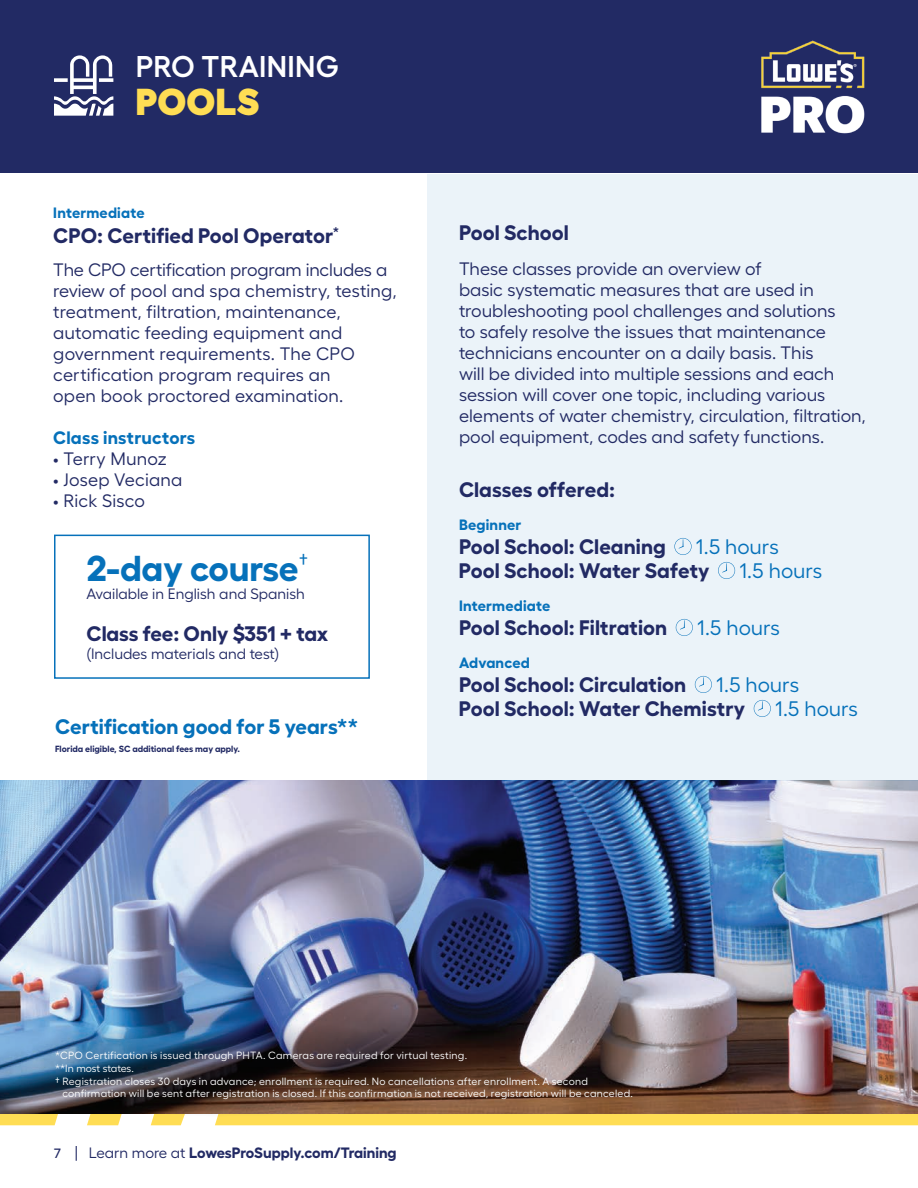
<style>
.page{position:relative;width:918px;height:1188px;background:#fff}
.page>*{position:absolute;margin:0;border:0;box-sizing:border-box;transform-origin:0 0}
.t1{font:900 37.5px "Fellix";letter-spacing:.01em;color:#ffdd54}
.t2{font:700 36px "Fellix";letter-spacing:-.005em;color:#0671ba}
.t3{font:600 30px "Fellix";letter-spacing:.01em;color:#fff}
.t4{font:700 21px "Fellix";color:#222a64}
.t5{font:21px "Fellix";letter-spacing:-.005em;color:#0671ba}
.t6{font:700 21px "Fellix";letter-spacing:.005em;color:#0671ba}
.t7{font:18px/21px "Fellix";color:#222a64}
.t8{font:700 18px "Fellix";letter-spacing:.015em;color:#0671ba}
.t9{font:15px "Fellix";color:#222a64}
.t10{font:700 15px "Fellix";letter-spacing:.01em;color:#0671ba}
.t11{font:700 15px "Fellix";color:#222a64}
.t12{font:10.5px "Fellix";letter-spacing:.02em;color:#fff}
.t13{font:10.5px "Fellix";letter-spacing:-.005em;color:#fff}
.t14{font:700 9px "Fellix";color:#222a64}
.s1{font-weight:500;font-size:13.5px}
.s2{font-weight:400}
</style>
<div class="page">
<svg style="left:87px;top:1117px;width:34px;height:8px"></svg>
<svg style="left:151px;top:1117px;width:33px;height:8px"></svg>
<svg style="left:0;top:1117px;width:57px;height:8px"></svg>
<div style="left:215px;top:1114px;width:703px;height:11px;background:#ffdd54"></div>
<img style="left:0;top:781px;width:918px;height:333px">
<div style="left:427px;top:174px;width:491px;height:607px;background:#ebf3f9"></div>
<img style="left:0;top:1024px;width:472px;height:93px">
<div style="left:0;top:0;width:918px;height:173px;background:#222a64"></div>
<img style="left:761px;top:40px;width:104px;height:94px">
<div style="left:54px;top:535px;width:316px;height:144px;border:2px solid #0671ba"></div>
<svg style="left:674px;top:538px;width:18px;height:17px"></svg>
<svg style="left:718px;top:562px;width:17px;height:17px"></svg>
<svg style="left:676px;top:619px;width:17px;height:17px"></svg>
<svg style="left:695px;top:676px;width:17px;height:17px"></svg>
<svg style="left:754px;top:700px;width:17px;height:17px"></svg>
<svg style="left:54px;top:55px;width:59px;height:61px"></svg>
<h3 class="t3" style="left:136px;top:43px;width:205px">PRO TRAINING</h3>
<h1 class="t1" style="left:136px;top:70px;width:125px">POOLS</h1>
<p class="t10" style="left:53px;top:200px;width:93px">Intermediate</p>
<p class="t4" style="left:53px;top:218px;width:287px">CPO: Certified Pool Operator<sup>*</sup></p>
<p class="t7" style="left:53px;top:257px;width:345px">The CPO certification program includes a review of pool and spa chemistry, testing, treatment, filtration, maintenance, automatic feeding equipment and government requirements. The CPO certification program requires an<br>open book proctored examination.</p>
<p class="t8" style="left:53px;top:424px;width:144px">Class instructors</p>
<p class="t7" style="left:53px;top:447px;width:115px">• Terry Munoz</p>
<p class="t7" style="left:53px;top:468px;width:130px">• Josep Veciana</p>
<p class="t7" style="left:53px;top:489px;width:93px">• Rick Sisco</p>
<h2 class="t2" style="left:87px;top:540px;width:223px">2-day course<sup>†</sup></h2>
<p class="t9" style="left:87px;top:582px;width:220px">Available in English and Spanish</p>
<p class="t4" style="left:87px;top:617px;width:243px">Class fee: Only $351 + tax</p>
<p class="t9" style="left:87px;top:642px;width:194px">(Includes materials and test)</p>
<p class="t6" style="left:55px;top:710px;width:305px">Certification good for 5 years**</p>
<p class="t14" style="left:55px;top:741px;width:187px">Florida eligible, SC additional fees may apply.</p>
<p class="t4" style="left:459px;top:216px;width:111px">Pool School</p>
<p class="t7" style="left:459px;top:256px;width:408px">These classes provide an overview of<br>basic systematic measures that are used in troubleshooting pool challenges and solutions<br>to safely resolve the issues that maintenance technicians encounter on a daily basis. This<br>will be divided into multiple sessions and each session will cover one topic, including various elements of water chemistry, circulation, filtration, pool equipment, codes and safety functions.</p>
<p class="t4" style="left:459px;top:472px;width:158px">Classes offered:</p>
<p class="t10" style="left:459px;top:512px;width:64px">Beginner</p>
<p class="t4" style="left:459px;top:529px;width:208px">Pool School: Cleaning</p>
<p class="t5" style="left:696px;top:530px;width:84px">1.5 hours</p>
<p class="t4" style="left:459px;top:553px;width:252px">Pool School: Water Safety</p>
<p class="t5" style="left:739px;top:554px;width:84px">1.5 hours</p>
<p class="t10" style="left:459px;top:593px;width:93px">Intermediate</p>
<p class="t4" style="left:459px;top:610px;width:210px">Pool School: Filtration</p>
<p class="t5" style="left:697px;top:611px;width:84px">1.5 hours</p>
<p class="t10" style="left:459px;top:650px;width:72px">Advanced</p>
<p class="t4" style="left:459px;top:667px;width:229px">Pool School: Circulation</p>
<p class="t5" style="left:716px;top:668px;width:84px">1.5 hours</p>
<p class="t4" style="left:459px;top:691px;width:288px">Pool School: Water Chemistry</p>
<p class="t5" style="left:775px;top:692px;width:84px">1.5 hours</p>
<p class="t12" style="left:55px;top:1048px;width:414px">*CPO Certification is issued through PHTA. Cameras are required for virtual testing.</p>
<p class="t13" style="left:55px;top:1060px;width:80px">**In most states.</p>
<p class="t12" style="left:55px;top:1073px;width:534px">† Registration closes 30 days in advance; enrollment is required. No cancellations after enrollment. A second</p>
<p class="t12" style="left:62px;top:1085px;width:572px">confirmation will be sent after registration is closed. If this confirmation is not received, registration will be canceled.</p>
<p class="t11" style="left:54px;top:1141px;width:344px"><span class="s1">7</span> <span class="s2">| Learn more at</span> LowesProSupply.com/Training</p>
</div>
